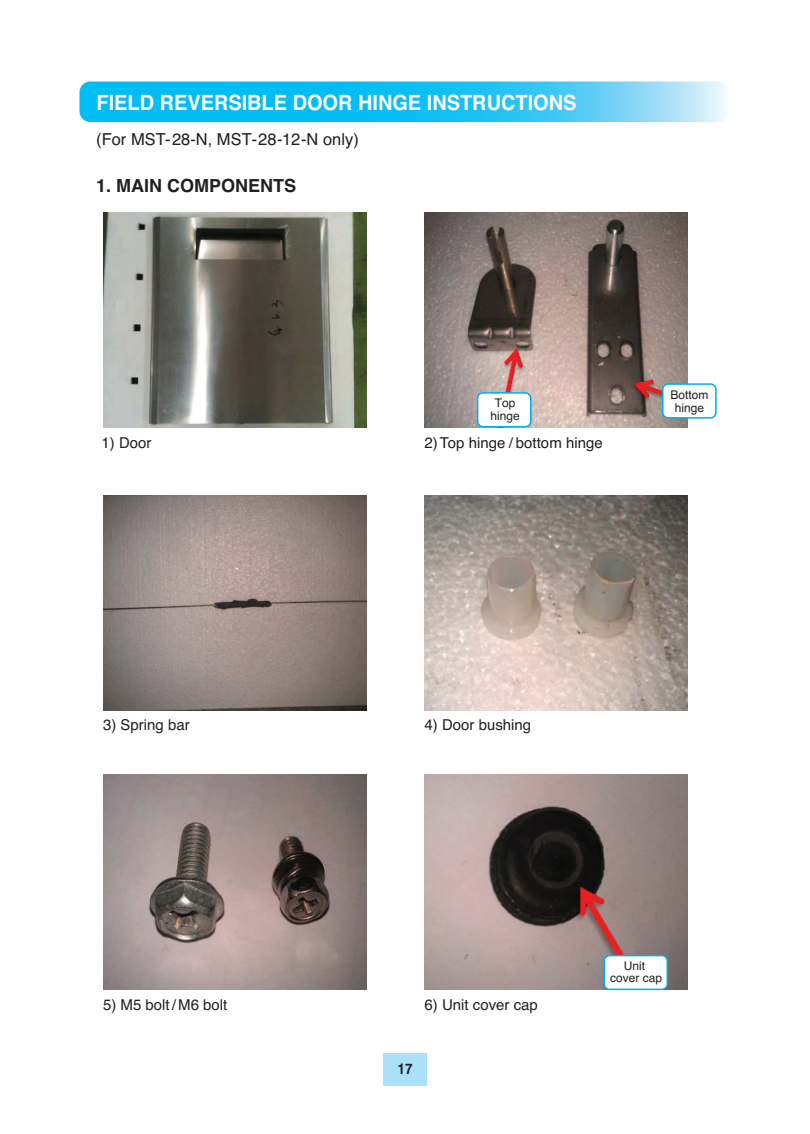
<style>
.page{position:relative;width:810px;height:1134px;background:#fff}
.page>*{position:absolute;margin:0;border:0;box-sizing:border-box;transform-origin:0 0}
.t1{font:700 21px "Helvetica";color:#fff;scale:.95 1}
.t2{font:700 18px "Helvetica";color:#231f20}
.t3{font:16.5px "Helvetica";color:#231f20}
.t4{font:15px "Helvetica";color:#231f20}
.t5{font:700 15px "Swiss 721 BT";color:#231f20;scale:.9 1}
.t6{font:12px/12.8px "Helvetica";color:#231f20;text-align:center}
</style>
<div class="page">
<div style="left:383px;top:1053px;width:44px;height:33px;background:#aae0f9"></div>
<svg style="left:80px;top:82px;width:646px;height:40px;background:#2ec6f3"></svg>
<img style="left:103px;top:213px;width:263px;height:215px">
<img style="left:424px;top:213px;width:263px;height:215px">
<img style="left:103px;top:496px;width:263px;height:215px">
<img style="left:103px;top:775px;width:263px;height:215px">
<img style="left:424px;top:775px;width:263px;height:215px">
<img style="left:424px;top:496px;width:263px;height:215px">
<div style="left:663px;top:384px;width:53px;height:34px;background:#fff;border-radius:5px"></div>
<div style="left:662px;top:383px;width:55px;height:36px;border:2px solid #00aeef;border-radius:5px"></div>
<div style="left:478px;top:393px;width:53px;height:34px;background:#fff;border-radius:5px"></div>
<div style="left:477px;top:392px;width:54px;height:35px;border:2px solid #00aeef;border-radius:5px"></div>
<div style="left:604px;top:956px;width:63px;height:33px;background:#fff;border-radius:5px"></div>
<div style="left:604px;top:955px;width:64px;height:35px;border:2px solid #00aeef;border-radius:5px"></div>
<p class="t1" style="left:96px;top:85px;width:507px">FIELD REVERSIBLE DOOR HINGE INSTRUCTIONS</p>
<p class="t3" style="left:96px;top:126px;width:264px">(For MST-28-N, MST-28-12-N only)</p>
<p class="t2" style="left:96px;top:171px;width:202px">1. MAIN COMPONENTS</p>
<p class="t4" style="left:102px;top:432px;width:52px">1) Door</p>
<p class="t6" style="left:490px;top:397px;width:31px">Top hinge</p>
<p class="t4" style="left:425px;top:432px;width:180px">2) Top hinge / bottom hinge</p>
<p class="t6" style="left:670px;top:389px;width:40px">Bottom hinge</p>
<p class="t4" style="left:103px;top:713px;width:88px">3) Spring bar</p>
<p class="t4" style="left:103px;top:993px;width:126px">5) M5 bolt/ M6 bolt</p>
<p class="t4" style="left:425px;top:713px;width:108px">4) Door bushing</p>
<p class="t4" style="left:425px;top:993px;width:115px">6) Unit cover cap</p>
<p class="t5" style="left:397px;top:1060px;width:19px">17</p>
<p class="t6" style="left:610px;top:960px;width:54px;line-height:12px">Unit cover cap</p>
</div>
